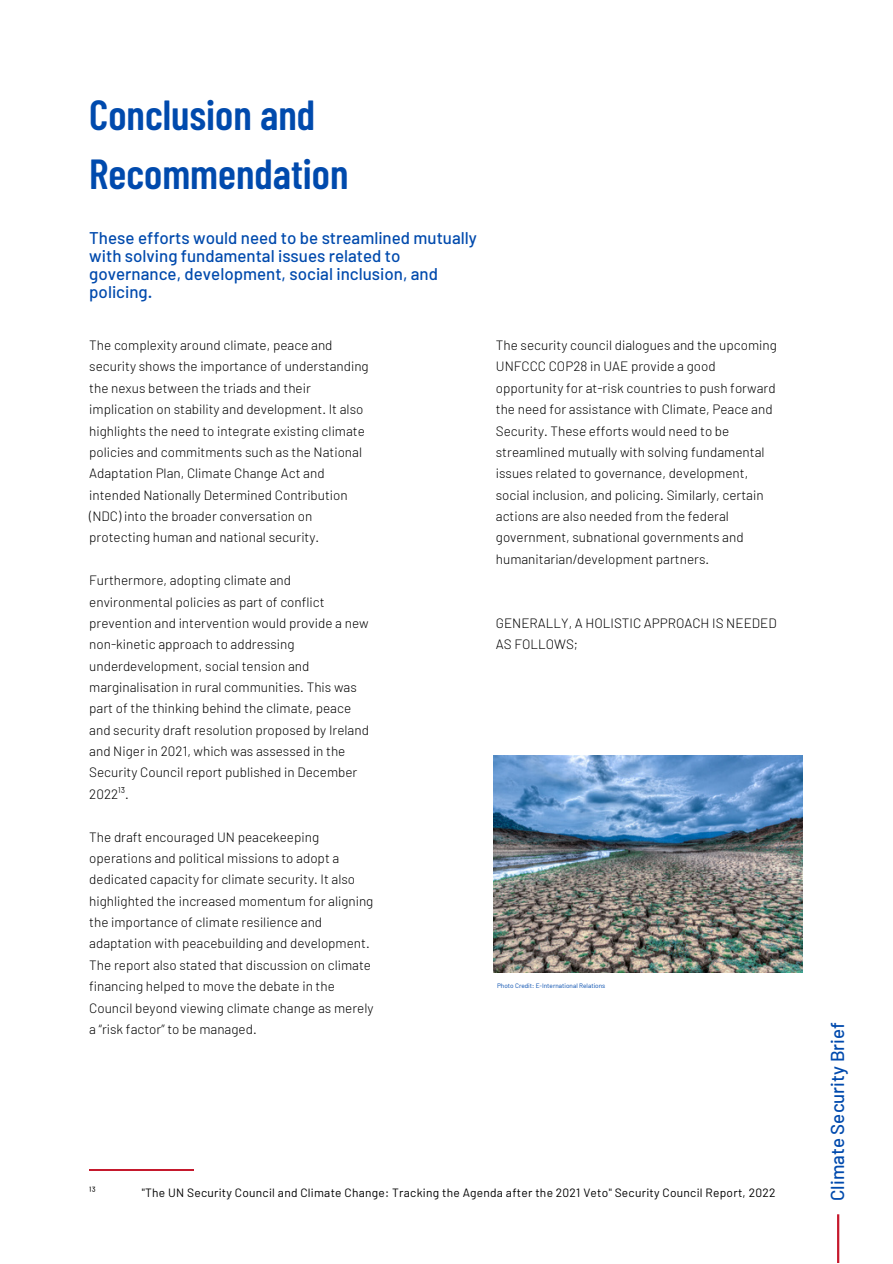
<style>
.page{position:relative;width:893px;height:1264px;background:#fff}
.page>*{position:absolute;margin:0;border:0;box-sizing:border-box;transform-origin:0 0}
.t1{font:600 42px "Barlow Condensed";color:#004aad}
.t2{font:500 18.75px "Barlow";color:#004aad}
.t3{font:500 16.95px/18.1px "Barlow";color:#004aad}
.t4{font:300 13.5px/21.3px "Barlow";color:#000}
.t5{font:12px "Barlow";letter-spacing:.02em;color:#000}
.t6{font:6.45px "Barlow";color:#004aad}
</style>
<div class="page">
<hr style="left:837px;top:1214px;width:2px;height:48px;background:#c5192d">
<img style="left:493px;top:755px;width:309px;height:217px">
<hr style="left:89px;top:1169px;width:105px;height:1px;background:#c5192d">
<p class="t1" style="left:89px;top:88px;width:227px">Conclusion and</p>
<p class="t1" style="left:89px;top:146px;width:261px">Recommendation</p>
<p class="t3" style="left:89px;top:228px;width:389px">These efforts would need to be streamlined mutually with solving fundamental issues related to governance, development, social inclusion, and policing.</p>
<p class="t4" style="left:89px;top:334px;width:281px">The complexity around climate, peace and security shows the importance of understanding the nexus between the triads and their implication on stability and development. It also highlights the need to integrate existing climate policies and commitments such as the National Adaptation Plan, Climate Change Act and intended Nationally Determined Contribution (NDC) into the broader conversation on protecting human and national security.</p>
<p class="t4" style="left:89px;top:569px;width:281px">Furthermore, adopting climate and environmental policies as part of conflict prevention and intervention would provide a new non-kinetic approach to addressing underdevelopment, social tension and marginalisation in rural communities. This was part of the thinking behind the climate, peace and security draft resolution proposed by Ireland and Niger in 2021, which was assessed in the Security Council report published in December 2022¹³.</p>
<p class="t4" style="left:89px;top:825px;width:286px">The draft encouraged UN peacekeeping operations and political missions to adopt a dedicated capacity for climate security. It also highlighted the increased momentum for aligning the importance of climate resilience and adaptation with peacebuilding and development.<br>The report also stated that discussion on climate financing helped to move the debate in the Council beyond viewing climate change as merely a “risk factor” to be managed.</p>
<p class="t4" style="left:496px;top:334px;width:282px">The security council dialogues and the upcoming UNFCCC COP28 in UAE provide a good opportunity for at-risk countries to push forward the need for assistance with Climate, Peace and Security. These efforts would need to be streamlined mutually with solving fundamental issues related to governance, development, social inclusion, and policing. Similarly, certain actions are also needed from the federal government, subnational governments and humanitarian/development partners.</p>
<p class="t4" style="left:496px;top:612px;width:282px">GENERALLY, A HOLISTIC APPROACH IS NEEDED<br>AS FOLLOWS;</p>
<p class="t6" style="left:497px;top:981px;width:110px">Photo Credit: E-International Relations</p>
<p class="t5" style="left:89px;top:1185px;width:8px">¹³</p>
<p class="t5" style="left:142px;top:1185px;width:635px">"The UN Security Council and Climate Change: Tracking the Agenda after the 2021 Veto" Security Council Report, 2022</p>
<p class="t2" style="left:825px;top:1200px;width:180px;rotate:-90deg">Climate Security Brief</p>
</div>
